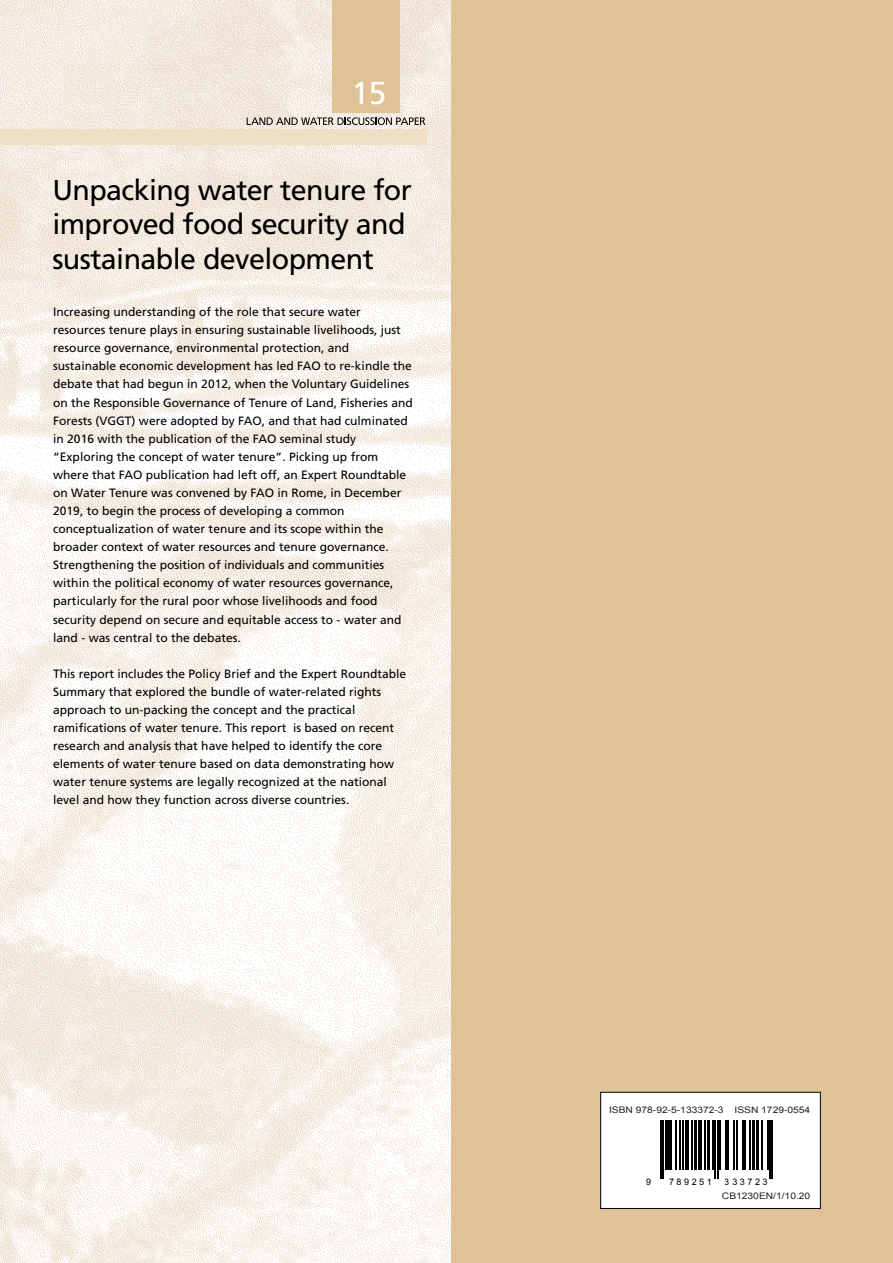
<style>
.page{position:relative;width:893px;height:1263px;background:#fff}
.page>*{position:absolute;margin:0;border:0;box-sizing:border-box;transform-origin:0 0}
.t1{font:31.65px "Frutiger LT Std";color:#fff}
.t2{font:28.65px/34.3px "Frutiger LT Std";letter-spacing:-.02em;color:#000}
.t3{font:12px/18.1px "Frutiger LT Std";color:#000}
.t4{font:9px "Arial";color:#231f20;scale:1.13 1}
.t5{font:9px "Arial";letter-spacing:.28em;color:#010101}
</style>
<div class="page">
<img style="left:0;top:0;width:451px;height:1263px">
<div style="left:451px;top:0;width:442px;height:1263px;background:#dfc397"></div>
<div style="left:0;top:129px;width:427px;height:16px;background:#eedec6"></div>
<div style="left:332px;top:0;width:68px;height:112px;background:#dfc397"></div>
<div style="left:601px;top:1092px;width:219px;height:116px;background:#fff"></div>
<div style="left:600px;top:1092px;width:221px;height:117px;border:1px solid #000"></div>
<svg style="left:247px;top:117px;width:178px;height:8px"></svg>
<hr style="left:660px;top:1120px;width:1px;height:58px;background:#010101">
<hr style="left:663px;top:1120px;width:1px;height:58px;background:#010101">
<hr style="left:665px;top:1120px;width:4px;height:49px;background:#010101">
<hr style="left:670px;top:1120px;width:2px;height:49px;background:#010101">
<hr style="left:676px;top:1120px;width:1px;height:49px;background:#010101">
<hr style="left:679px;top:1120px;width:1px;height:49px;background:#010101">
<hr style="left:683px;top:1120px;width:1px;height:49px;background:#010101">
<hr style="left:685px;top:1120px;width:4px;height:49px;background:#010101">
<hr style="left:691px;top:1120px;width:1px;height:49px;background:#010101">
<hr style="left:695px;top:1120px;width:2px;height:49px;background:#010101">
<hr style="left:698px;top:1120px;width:4px;height:49px;background:#010101">
<hr style="left:704px;top:1120px;width:1px;height:49px;background:#010101">
<hr style="left:708px;top:1120px;width:2px;height:49px;background:#010101">
<hr style="left:712px;top:1120px;width:2px;height:49px;background:#010101">
<hr style="left:715px;top:1120px;width:1px;height:58px;background:#010101">
<hr style="left:717px;top:1120px;width:1px;height:58px;background:#010101">
<hr style="left:719px;top:1120px;width:2px;height:49px;background:#010101">
<hr style="left:725px;top:1120px;width:2px;height:49px;background:#010101">
<hr style="left:728px;top:1120px;width:1px;height:49px;background:#010101">
<hr style="left:734px;top:1120px;width:1px;height:49px;background:#010101">
<hr style="left:736px;top:1120px;width:1px;height:49px;background:#010101">
<hr style="left:742px;top:1120px;width:1px;height:49px;background:#010101">
<hr style="left:744px;top:1120px;width:2px;height:49px;background:#010101">
<hr style="left:749px;top:1120px;width:1px;height:49px;background:#010101">
<hr style="left:753px;top:1120px;width:2px;height:49px;background:#010101">
<hr style="left:756px;top:1120px;width:3px;height:49px;background:#010101">
<hr style="left:761px;top:1120px;width:1px;height:49px;background:#010101">
<hr style="left:767px;top:1120px;width:1px;height:49px;background:#010101">
<hr style="left:769px;top:1120px;width:1px;height:58px;background:#010101">
<hr style="left:772px;top:1120px;width:1px;height:58px;background:#010101">
<h1 class="t1" style="left:351px;top:74px;width:37px">15</h1>
<h2 class="t2" style="left:52px;top:173px;width:361px">Unpacking water tenure for improved food security and sustainable development</h2>
<p class="t3" style="left:53px;top:303px;width:361px">Increasing understanding of the role that secure water resources tenure plays in ensuring sustainable livelihoods, just resource governance, environmental protection, and sustainable economic development has led FAO to re-kindle the debate that had begun in 2012, when the Voluntary Guidelines on the Responsible Governance of Tenure of Land, Fisheries and Forests (VGGT) were adopted by FAO, and that had culminated in 2016 with the publication of the FAO seminal study “Exploring the concept of water tenure”. Picking up from where that FAO publication had left off, an Expert Roundtable on Water Tenure was convened by FAO in Rome, in December 2019, to begin the process of developing a common conceptualization of water tenure and its scope within the broader context of water resources and tenure governance.<br>Strengthening the position of individuals and communities within the political economy of water resources governance, particularly for the rural poor whose livelihoods and food security depend on secure and equitable access to - water and land - was central to the debates.</p>
<p class="t3" style="left:53px;top:665px;width:355px">This report includes the Policy Brief and the Expert Roundtable Summary that explored the bundle of water-related rights approach to un-packing the concept and the practical ramifications of water tenure. This report is based on recent research and analysis that have helped to identify the core elements of water tenure based on data demonstrating how water tenure systems are legally recognized at the national level and how they function across diverse countries.</p>
<p class="t4" style="left:609px;top:1104px;width:180px">ISBN 978-92-5-133372-3 ISSN 1729-0554</p>
<p class="t5" style="left:646px;top:1175px;width:7px">9</p>
<p class="t5" style="left:669px;top:1175px;width:44px">789251</p>
<p class="t5" style="left:725px;top:1175px;width:44px">333723</p>
<p class="t4" style="left:722px;top:1190px;width:80px">CB1230EN/1/10.20</p>
</div>
